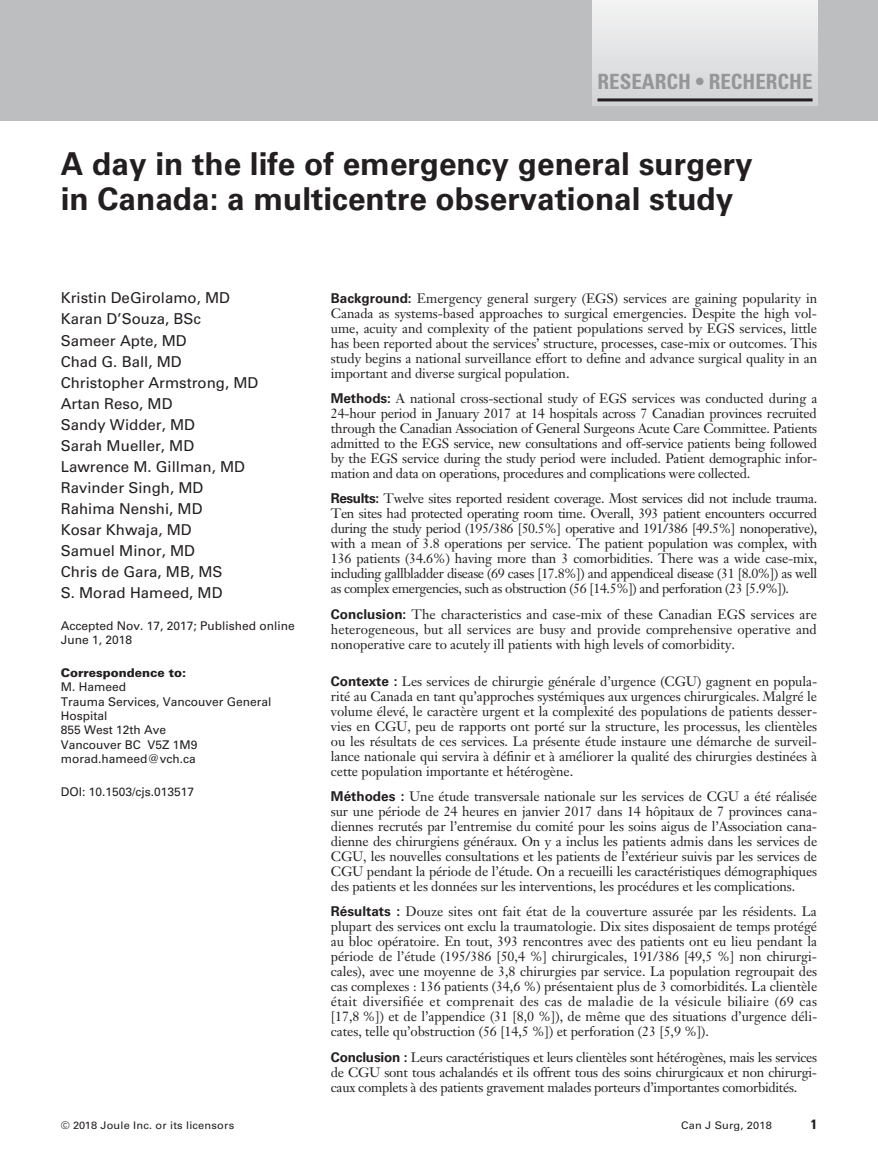
<style>
.page{position:relative;width:878px;height:1175px;background:#fff}
.page>*{position:absolute;margin:0;border:0;box-sizing:border-box;transform-origin:0 0}
.t1{font:700 31.5px/34.5px "Univers LT Std";color:#231f20}
.t2{font:700 condensed 21px "Univers LT Std";color:#949698}
.t3{font:15px/21px "Univers LT Std";color:#231f20}
.t4{font:13.5px/15px "Janson Text LT Std";letter-spacing:-.01em;color:#231f20;text-align:justify}
.t5{font:700 condensed 13.5px "Univers LT Std";color:#231f20;scale:1.05 1}
.t6{font:12px/14.4px "Univers LT Std";color:#231f20}
.t7{font:900 12px "Univers LT Std";color:#231f20}
.t8{font:10.5px "Univers LT Std";letter-spacing:.015em;color:#231f20;scale:1.05 1}
.s1{font-family:"Univers LT Std";font-weight:700}
</style>
<div class="page">
<div style="left:0;top:0;width:878px;height:120px;background:#bcbec0"></div>
<div style="left:593px;top:0;width:224px;height:106px;background:linear-gradient(to bottom,#f3f4f4,#d2d3d5)"></div>
<hr style="left:597px;top:98px;width:215px;height:3px;background:#231f20">
<h2 class="t2" style="left:597px;top:69px;width:216px">RESEARCH • RECHERCHE</h2>
<h1 class="t1" style="left:61px;top:147px;width:693px">A day in the life of emergency general surgery in Canada: a multicentre observational study</h1>
<p class="t3" style="left:61px;top:288px;width:199px">Kristin DeGirolamo, MD<br>Karan D’Souza, BSc<br>Sameer Apte, MD<br>Chad G. Ball, MD<br>Christopher Armstrong, MD<br>Artan Reso, MD<br>Sandy Widder, MD<br>Sarah Mueller, MD<br>Lawrence M. Gillman, MD<br>Ravinder Singh, MD<br>Rahima Nenshi, MD<br>Kosar Khwaja, MD<br>Samuel Minor, MD<br>Chris de Gara, MB, MS<br>S. Morad Hameed, MD</p>
<p class="t6" style="left:61px;top:618px;width:236px">Accepted Nov. 17, 2017; Published online<br>June 1, 2018</p>
<p class="t7" style="left:61px;top:665px;width:127px">Correspondence to:</p>
<p class="t6" style="left:61px;top:680px;width:212px">M. Hameed<br>Trauma Services, Vancouver General<br>Hospital<br>855 West 12th Ave<br>Vancouver BC V5Z 1M9 morad.hameed@vch.ca</p>
<p class="t6" style="left:61px;top:784px;width:135px">DOI: 10.1503/cjs.013517</p>
<p class="t4" style="left:331px;top:290px;width:488px"><span class="s1">Background:</span> Emergency general surgery (EGS) services are gaining popularity in Canada as systems-based approaches to surgical emergencies. Despite the high vol&shy;ume, acuity and complexity of the patient populations served by EGS services, little has been reported about the services’ structure, processes, case-mix or outcomes. This study begins a national surveillance effort to define and advance surgical quality in an important and diverse surgical population.</p>
<p class="t4" style="left:331px;top:391px;width:488px"><span class="s1">Methods:</span> A national cross-sectional study of EGS services was conducted during a 24-hour period in January 2017 at 14 hospitals across 7 Canadian provinces recruited through the Canadian Association of General Surgeons Acute Care Committee. Patients admitted to the EGS service, new consultations and off-service patients being followed by the EGS service during the study period were included. Patient demographic infor&shy;mation and data on operations, procedures and complications were collected.</p>
<p class="t4" style="left:331px;top:491px;width:488px"><span class="s1">Results:</span> Twelve sites reported resident coverage. Most services did not include trauma.<br>Ten sites had protected operating room time. Overall, 393 patient encounters occurred during the study period (195/386 [50.5%] operative and 191/386 [49.5%] nonoperative), with a mean of 3.8 operations per service. The patient population was complex, with 136 patients (34.6%) having more than 3 comorbidities. There was a wide case-mix, including gallbladder disease (69 cases [17.8%]) and appendiceal disease (31 [8.0%]) as well as complex emergencies, such as obstruction (56 [14.5%]) and perforation (23 [5.9%]).</p>
<p class="t4" style="left:331px;top:606px;width:487px"><span class="s1">Conclusion:</span> The characteristics and case-mix of these Canadian EGS services are heterogeneous, but all services are busy and provide comprehensive operative and nonoperative care to acutely ill patients with high levels of comorbidity.</p>
<p class="t4" style="left:331px;top:673px;width:488px"><span class="s1">Contexte :</span> Les services de chirurgie générale d’urgence (CGU) gagnent en popula&shy;rité au Canada en tant qu’approches systémiques aux urgences chirurgicales. Malgré le volume élevé, le caractère urgent et la complexité des populations de patients desser&shy;vies en CGU, peu de rapports ont porté sur la structure, les processus, les clientèles ou les résultats de ces services. La présente étude instaure une démarche de surveil&shy;lance nationale qui servira à définir et à améliorer la qualité des chirurgies destinées à cette population importante et hétérogène.</p>
<p class="t4" style="left:331px;top:788px;width:488px"><span class="s1">Méthodes :</span> Une étude transversale nationale sur les services de CGU a été réalisée sur une période de 24 heures en janvier 2017 dans 14 hôpitaux de 7 provinces cana&shy;diennes recrutés par l’entremise du comité pour les soins aigus de l’Association cana&shy;dienne des chirurgiens généraux. On y a inclus les patients admis dans les services de CGU, les nouvelles consultations et les patients de l’extérieur suivis par les services de CGU pendant la période de l’étude. On a recueilli les caractéristiques démographiques des patients et les données sur les interventions, les procédures et les complications.</p>
<p class="t4" style="left:331px;top:904px;width:488px"><span class="s1">Résultats :</span> Douze sites ont fait état de la couverture assurée par les résidents. La plupart des services ont exclu la traumatologie. Dix sites disposaient de temps protégé au bloc opératoire. En tout, 393 rencontres avec des patients ont eu lieu pendant la période de l’étude (195/386 [50,4 %] chirurgicales, 191/386 [49,5 %] non chirurgi&shy;cales), avec une moyenne de 3,8 chirurgies par service. La population regroupait des cas complexes : 136 patients (34,6 %) présentaient plus de 3 comorbidités. La clientèle était diversifiée et comprenait des cas de maladie de la vésicule biliaire (69 cas [17,8 %]) et de l’appendice (31 [8,0 %]), de même que des situations d’urgence déli&shy;cates, telle qu’obstruction (56 [14,5 %]) et perforation (23 [5,9 %]).</p>
<p class="t4" style="left:331px;top:1049px;width:488px"><span class="s1">Conclusion :</span> Leurs caractéristiques et leurs clientèles sont hétérogènes, mais les services de CGU sont tous achalandés et ils offrent tous des soins chirurgicaux et non chirurgi&shy;caux complets à des patients gravement malades porteurs d’importantes comorbidités.</p>
<p class="t8" style="left:61px;top:1119px;width:167px">© 2018 Joule Inc. or its licensors</p>
<p class="t8" style="left:681px;top:1119px;width:88px">Can J Surg, 2018</p>
<p class="t5" style="left:810px;top:1116px;width:7px">1</p>
</div>
